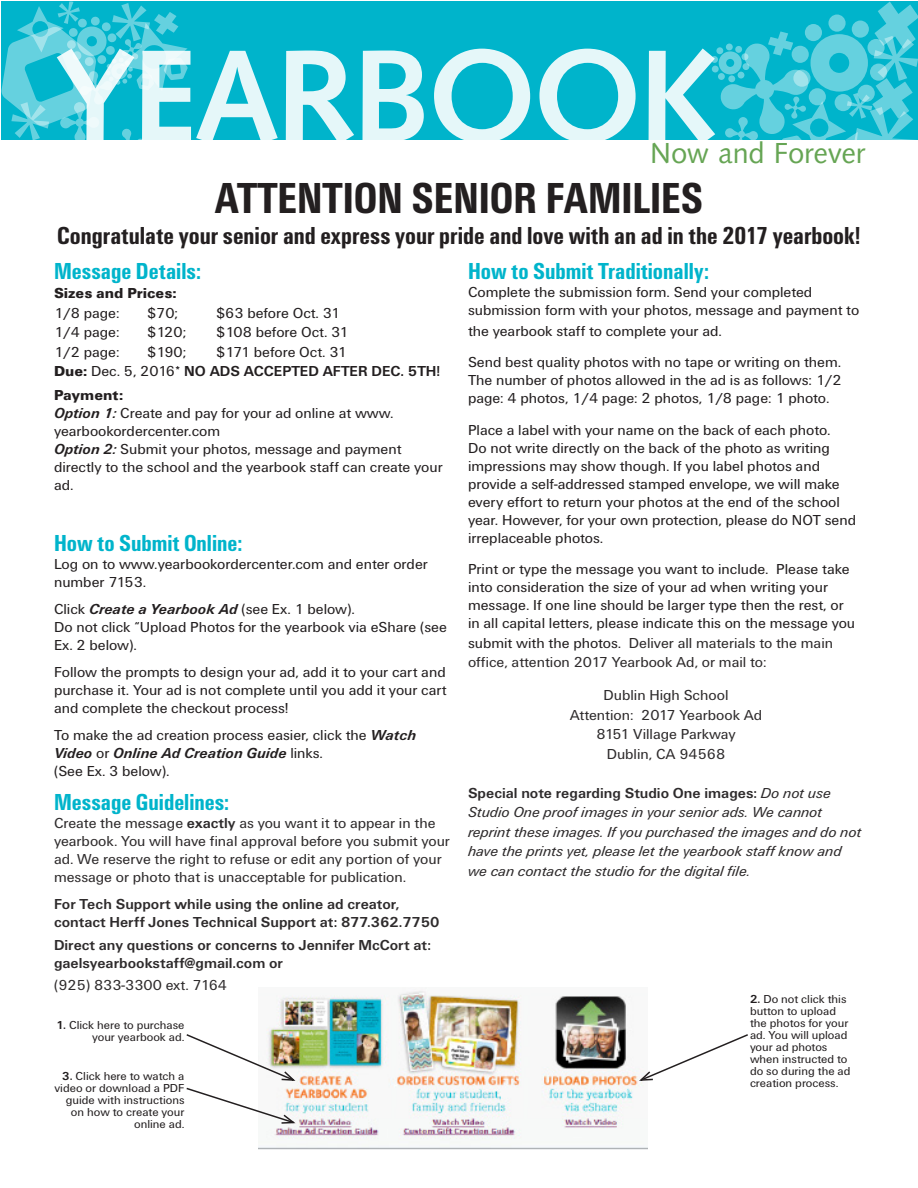
<style>
.page{position:relative;width:918px;height:1188px;background:#fff}
.page>*{position:absolute;margin:0;border:0;box-sizing:border-box;transform-origin:0 0}
.t1{font:700 135px "AHJ Syntax";letter-spacing:-.02em;color:#fff}
.t2{font:700 45px "AHJ Unitus Cond";color:#231f20}
.t3{font:30px "AHJ Syntax";color:#66a554}
.t4{font:700 25.5px "AHJ Unitus Cond";color:#231f20}
.t5{font:700 24px "AHJ Unitus Cond";color:#00b4cb}
.t6{font:15px/18px "AHJ Unitus";color:#231f20}
.t7{font:15px/18px "AHJ Unitus";color:#2e2b2c}
.t8{font:italic 15px/19.5px "AHJ Unitus";color:#2e2b2c}
.t9{font:700 15px/18px "AHJ Unitus";color:#2e2b2c}
.t10{font:700 15px "AHJ Unitus";color:#231f20}
.t11{font:800 15px "AHJ Unitus LH";color:#231f20}
.t12{font:12px/12px "AHJ Unitus";color:#231f20;text-align:right}
.s1{color:#231f20}
.s2{font-weight:700;font-style:normal}
.s3{font-family:"AHJ Unitus LH";font-weight:800}
.s4{font-weight:400}
.s5{font-weight:700;font-style:italic}
.s6{font-weight:700}
</style>
<div class="page">
<div style="left:2px;top:2px;width:916px;height:138px;background:#00b4cb"></div>
<svg style="left:2px;top:2px;width:186px;height:138px"></svg>
<div style="left:712px;top:66px;width:7px;height:6px;background:#65d1df;border-radius:50%"></div>
<div style="left:711px;top:56px;width:7px;height:7px;background:#65d1df;border-radius:50%"></div>
<svg style="left:716px;top:47px;width:7px;height:7px"></svg>
<svg style="left:719px;top:2px;width:199px;height:138px"></svg>
<img style="left:258px;top:990px;width:389px;height:160px">
<svg style="left:637px;top:1033px;width:111px;height:49px"></svg>
<svg style="left:186px;top:1033px;width:112px;height:92px"></svg>
<h1 class="t1" style="left:56px;top:17px;width:662px">YEARBOOK</h1>
<p class="t3" style="left:650px;top:136px;width:217px">Now and Forever</p>
<p class="t2" style="left:215px;top:173px;width:490px">ATTENTION SENIOR FAMILIES</p>
<p class="t4" style="left:57px;top:221px;width:805px">Congratulate your senior and express your pride and love with an ad in the 2017 yearbook!</p>
<p class="t5" style="left:468px;top:257px;width:242px">How to Submit Traditionally:</p>
<p class="t6" style="left:468px;top:283px;width:393px">Complete the submission form. Send your completed submission form with your photos, message and payment to</p>
<p class="t6" style="left:468px;top:322px;width:256px">the yearbook staff to complete your ad.</p>
<p class="t6" style="left:468px;top:353px;width:375px;text-align:justify">Send best quality photos with no tape or writing on them.<br>The number of photos allowed in the ad is as follows: 1/2 page: 4 photos, 1/4 page: 2 photos, 1/8 page: 1 photo.</p>
<p class="t6" style="left:468px;top:421px;width:390px">Place a label with your name on the back of each photo.<br>Do not write directly on the back of the photo as writing impressions may show though. If you label photos and provide a self-addressed stamped envelope, we will make every effort to return your photos at the end of the school year. However, for your own protection, please do NOT send irreplaceable photos.</p>
<p class="t6" style="left:468px;top:560px;width:389px">Print or type the message you want to include. Please take into consideration the size of your ad when writing your message. If one line should be larger type then the rest, or in all capital letters, please indicate this on the message you</p>
<p class="t7" style="left:468px;top:633px;width:367px;line-height:19.5px"><span class="s1">submit with the photos.</span> Deliver all materials to the main office, attention 2017 Yearbook Ad, or mail to:</p>
<p class="t7" style="left:604px;top:686px;width:126px">Dublin High School</p>
<p class="t7" style="left:570px;top:706px;width:194px">Attention: 2017 Yearbook Ad</p>
<p class="t7" style="left:596px;top:725px;width:141px">8151 Village Parkway</p>
<p class="t7" style="left:607px;top:745px;width:120px">Dublin, CA 94568</p>
<p class="t8" style="left:468px;top:783px;width:395px"><span class="s2">Special note regarding Studio One images:</span> Do not use Studio One proof images in your senior ads. We cannot reprint these images. If you purchased the images and do not have the prints yet, please let the yearbook staff know and we can contact the studio for the digital file.</p>
<p class="t5" style="left:54px;top:257px;width:148px">Message Details:</p>
<p class="t11" style="left:54px;top:285px;width:124px">Sizes and Prices:</p>
<p class="t6" style="left:54px;top:304px;width:67px">1/8 page:</p>
<p class="t6" style="left:147px;top:304px;width:33px">$70;</p>
<p class="t6" style="left:216px;top:304px;width:126px">$63 before Oct. 31</p>
<p class="t6" style="left:54px;top:323px;width:67px">1/4 page:</p>
<p class="t6" style="left:147px;top:323px;width:41px">$120;</p>
<p class="t6" style="left:216px;top:323px;width:134px">$108 before Oct. 31</p>
<p class="t6" style="left:54px;top:343px;width:67px">1/2 page:</p>
<p class="t6" style="left:147px;top:343px;width:41px">$190;</p>
<p class="t6" style="left:216px;top:343px;width:132px">$171 before Oct. 31</p>
<p class="t10" style="left:54px;top:363px;width:388px"><span class="s3">Due:</span> <span class="s4">Dec. 5, 2016*</span> NO ADS ACCEPTED AFTER DEC. 5TH!</p>
<p class="t11" style="left:54px;top:387px;width:71px">Payment:</p>
<p class="t6" style="left:54px;top:404px;width:341px"><span class="s5">Option 1:</span> Create and pay for your ad online at www. yearbookordercenter.com</p>
<p class="t6" style="left:54px;top:440px;width:390px"><span class="s5">Option 2:</span> Submit your photos, message and payment directly to the school and the yearbook staff can create your ad.</p>
<p class="t5" style="left:54px;top:529px;width:190px">How to Submit Online:</p>
<p class="t6" style="left:54px;top:555px;width:375px">Log on to www.yearbookordercenter.com and enter order number 7153.</p>
<p class="t6" style="left:54px;top:600px;width:303px">Click <span class="s5">Create a Yearbook Ad</span> (see Ex. 1 below).</p>
<p class="t6" style="left:54px;top:618px;width:394px">Do not click “Upload Photos for the yearbook via eShare (see<br>Ex. 2 below).</p>
<p class="t6" style="left:54px;top:663px;width:394px;text-align:justify">Follow the prompts to design your ad, add it to your cart and purchase it. Your ad is not complete until you add it your cart and complete the checkout process!</p>
<p class="t6" style="left:54px;top:726px;width:364px">To make the ad creation process easier, click the <span class="s5">Watch<br>Video</span> or <span class="s5">Online Ad Creation Guide</span> links.</p>
<p class="t6" style="left:54px;top:762px;width:117px">(See Ex. 3 below).</p>
<p class="t5" style="left:54px;top:788px;width:177px">Message Guidelines:</p>
<p class="t7" style="left:54px;top:814px;width:398px">Create the message <span class="s6">exactly</span> as you want it to appear in the yearbook. You will have final approval before you submit your ad. We reserve the right to refuse or edit any portion of your message or photo that is unacceptable for publication.</p>
<p class="t9" style="left:54px;top:895px;width:387px">For Tech Support while using the online ad creator, contact Herff Jones Technical Support at: 877.362.7750</p>
<p class="t9" style="left:54px;top:936px;width:379px">Direct any questions or concerns to Jennifer McCort at: gaelsyearbookstaff@gmail.com or</p>
<p class="t7" style="left:54px;top:976px;width:175px">(925) 833-3300 ext. 7164</p>
<p class="t12" style="left:56px;top:1019px;width:130px"><span class="s6">1.</span> Click here to purchase your yearbook ad.</p>
<p class="t12" style="left:55px;top:1071px;width:131px"><span class="s6">3.</span> Click here to watch a video or download a PDF guide with instructions on how to create your online ad.</p>
<p class="t12" style="left:750px;top:993px;width:102px;text-align:left"><span class="s6">2.</span> Do not click this button to upload the photos for your ad. You will upload your ad photos when instructed to do so during the ad creation process.</p>
</div>
